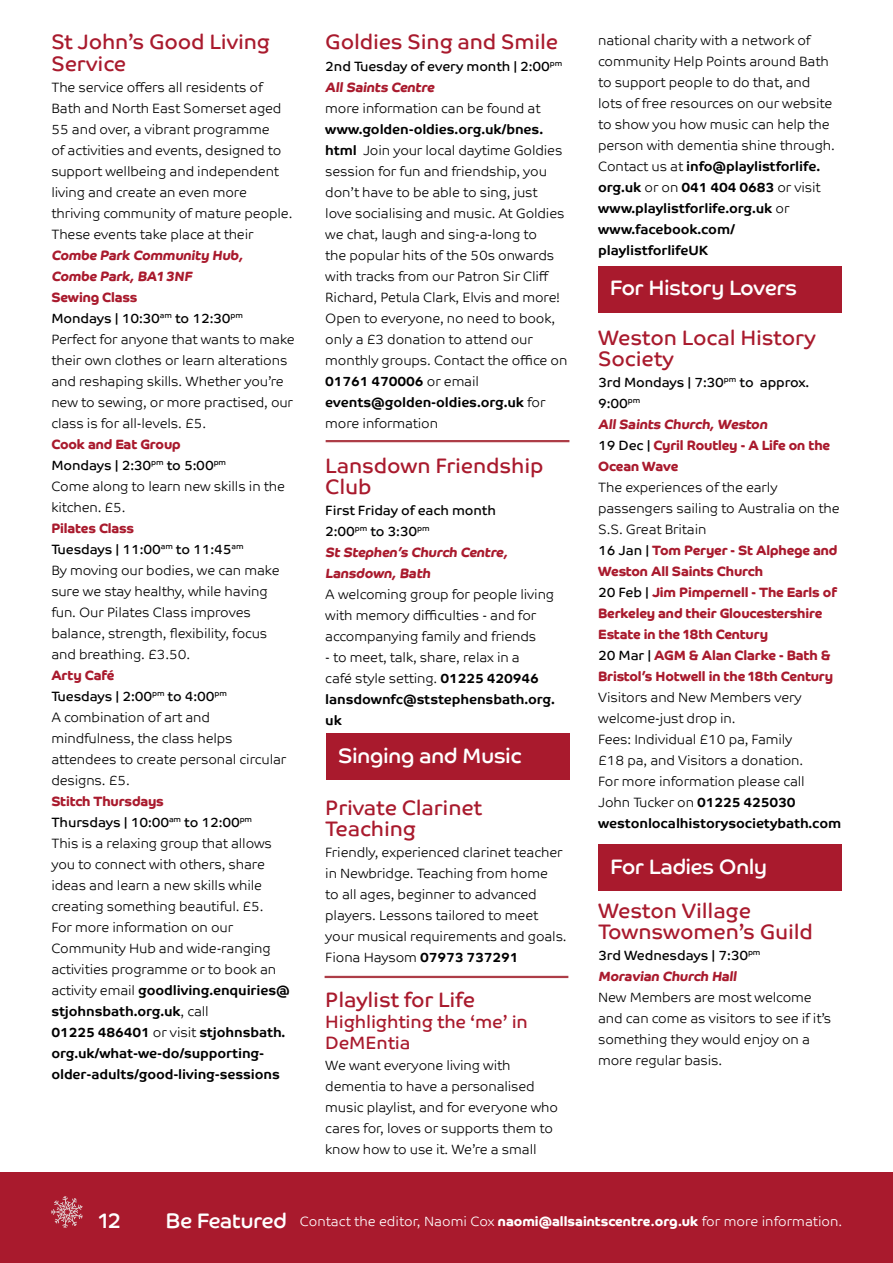
<style>
.page{position:relative;width:893px;height:1263px;background:#fff}
.page>*{position:absolute;margin:0;border:0;box-sizing:border-box;transform-origin:0 0}
.t1{font:21px/21px "Co Text";letter-spacing:-.01em;color:#a91a2d}
.t2{font:21px "Co Headline";color:#fff}
.t3{font:18px/21px "Co Text";letter-spacing:-.01em;color:#a91a2d}
.t4{font:300 13.5px/21px "Co Text";letter-spacing:-.01em;color:#000}
.t5{font:700 13.5px/21px "Co Headline";letter-spacing:-.01em;color:#a91a2d}
.t6{font:13.5px/21px "Co Text";letter-spacing:-.01em;color:#000}
.t7{font:300 13.5px "Co Text";color:#fff}
.s1{font-weight:400}
.s2{font-weight:700}
.s3{font-family:"Co Text";font-weight:400;color:#000}
.s4{font-family:"Co Headline";font-weight:400;font-size:21px}
.s5{font-family:"Co Headline";font-weight:700}
</style>
<div class="page">
<div style="left:0;top:1172px;width:893px;height:91px;background:#a91a2d"></div>
<svg style="left:51px;top:1196px;width:32px;height:32px"></svg>
<div style="left:598px;top:266px;width:244px;height:47px;background:#a91a2d"></div>
<div style="left:326px;top:733px;width:243px;height:47px;background:#a91a2d"></div>
<div style="left:598px;top:844px;width:244px;height:47px;background:#a91a2d"></div>
<hr style="left:326px;top:440px;width:243px;height:2px;background:#ad3d47">
<hr style="left:325px;top:976px;width:243px;height:2px;background:#ad3d47">
<h1 class="t1" style="left:51px;top:32px;width:220px">St John’s Good Living<br>Service</h1>
<p class="t4" style="left:51px;top:76px;width:243px">The service offers all residents of Bath and North East Somerset aged 55 and over, a vibrant programme<br>of activities and events, designed to support wellbeing and independent living and create an even more thriving community of mature people.<br>These events take place at their</p>
<p class="t5" style="left:51px;top:244px;width:196px">Combe Park Community Hub,<br>Combe Park,BA1 3NF<br>Sewing Class</p>
<p class="t4" style="left:51px;top:307px;width:245px"><span class="s1">Mondays | 10:30</span><sup>am</sup> <span class="s1">to 12:30</span><sup>pm<br></sup>Perfect for anyone that wants to make their own clothes or learn alterations and reshaping skills. Whether you’re new to sewing, or more practised, our class is for all-levels. £5.</p>
<p class="t5" style="left:51px;top:433px;width:131px">Cook and Eat Group</p>
<p class="t4" style="left:51px;top:454px;width:235px"><span class="s1">Mondays | 2:30</span><sup>pm</sup> <span class="s1">to 5:00</span><sup>pm<br></sup>Come along to learn new skills in the kitchen. £5.</p>
<p class="t5" style="left:51px;top:517px;width:84px">Pilates Class</p>
<p class="t4" style="left:51px;top:538px;width:230px"><span class="s1">Tuesdays | 11:00</span><sup>am</sup> <span class="s1">to 11:45</span><sup>am<br></sup>By moving our bodies, we can make sure we stay healthy, while having fun. Our Pilates Class improves balance, strength, flexibility, focus and breathing. £3.50.</p>
<p class="t5" style="left:51px;top:664px;width:65px">Arty Café</p>
<p class="t4" style="left:51px;top:685px;width:237px"><span class="s1">Tuesdays | 2:00</span><sup>pm</sup> <span class="s1">to 4:00</span><sup>pm<br></sup>A combination of art and mindfulness, the class helps attendees to create personal circular designs. £5.</p>
<p class="t5" style="left:51px;top:790px;width:114px">Stitch Thursdays</p>
<p class="t4" style="left:51px;top:811px;width:240px"><span class="s1">Thursdays | 10:00</span><sup>am</sup> <span class="s1">to 12:00</span><sup>pm<br></sup>This is a relaxing group that allows you to connect with others, share ideas and learn a new skills while creating something beautiful. £5.<br>For more information on our Community Hub and wide-ranging activities programme or to book an activity email <span class="s2">goodliving.enquiries@ stjohnsbath.org.uk</span>, call<br><span class="s2">01225 486401</span> or visit <span class="s2">stjohnsbath. org.uk/what-we-do/supporting&shy;older-adults/good-living-sessions</span></p>
<h1 class="t1" style="left:325px;top:32px;width:234px">Goldies Sing and Smile</h1>
<p class="t6" style="left:325px;top:55px;width:239px">2nd Tuesday of every month | 2:00<sup>pm</sup></p>
<p class="t5" style="left:325px;top:76px;width:113px">AllSaints Centre</p>
<p class="t4" style="left:325px;top:97px;width:217px">more information can be found at</p>
<p class="t4" style="left:325px;top:118px;width:244px"><span class="s2">www.golden-oldies.org.uk/bnes. html</span> Join your local daytime Goldies session for fun and friendship, you don’t have to be able to sing, just love socialising and music. At Goldies we chat, laugh and sing-a-long to<br>the popular hits of the 50s onwards with tracks from our Patron Sir Cliff Richard, Petula Clark, Elvis and more!<br>Open to everyone, no need to book, only a £3 donation to attend our monthly groups. Contact the office on <span class="s2">01761 470006</span> or email <span class="s2">events@golden-oldies.org.uk</span> for more information</p>
<h1 class="t1" style="left:325px;top:455px;width:220px">Lansdown Friendship<br>Club</h1>
<p class="t6" style="left:325px;top:499px;width:172px">First Friday of each month<br>2:00<sup>pm</sup> to 3:30<sup>pm</sup></p>
<p class="t5" style="left:325px;top:541px;width:187px">St Stephen’s Church Centre,<br>Lansdown,Bath</p>
<p class="t4" style="left:325px;top:583px;width:230px">A welcoming group for people living with memory difficulties - and for accompanying family and friends</p>
<p class="t4" style="left:325px;top:646px;width:231px">- to meet, talk, share, relax in a<br>café style setting. <span class="s2">01225 420946 lansdownfc@ststephensbath.org. uk</span></p>
<h1 class="t2" style="left:338px;top:743px;width:185px">Singing and Music</h1>
<h1 class="t1" style="left:325px;top:797px;width:159px">Private Clarinet<br>Teaching</h1>
<p class="t4" style="left:325px;top:841px;width:243px">Friendly, experienced clarinet teacher in Newbridge. Teaching from home<br>to all ages, beginner to advanced players. Lessons tailored to meet your musical requirements and goals.<br>Fiona Haysom <span class="s2">07973 737291</span></p>
<h1 class="t1" style="left:325px;top:989px;width:152px">Playlist for Life</h1>
<h2 class="t3" style="left:325px;top:1011px;width:204px">Highlighting the ‘me’ in<br>DeMEntia</h2>
<p class="t4" style="left:325px;top:1054px;width:234px">We want everyone living with dementia to have a personalised music playlist, and for everyone who cares for, loves or supports them to know how to use it. We’re a small</p>
<p class="t4" style="left:598px;top:29px;width:238px">national charity with a network of community Help Points around Bath to support people to do that, and lots of free resources on our website to show you how music can help the person with dementia shine through.<br>Contact us at <span class="s2">info@playlistforlife. org.uk</span> or on <span class="s2">041 404 0683</span> or visit <span class="s2">www.playlistforlife.org.uk</span> or <span class="s2">www.facebook.com/ playlistforlifeUK</span></p>
<h1 class="t2" style="left:610px;top:276px;width:188px">For History Lovers</h1>
<h1 class="t1" style="left:598px;top:327px;width:219px">Weston Local History<br>Society</h1>
<p class="t6" style="left:598px;top:371px;width:213px">3rd Mondays | 7:30<sup>pm</sup> to approx.<br>9:00<sup>pm</sup></p>
<p class="t5" style="left:598px;top:413px;width:233px">AllSaints Church,Weston<br><span class="s3">19 Dec |</span> Cyril Routley - A Life on the<br>Ocean Wave</p>
<p class="t4" style="left:598px;top:476px;width:243px">The experiences of the early passengers sailing to Australia on the<br>S.S. Great Britain</p>
<p class="t5" style="left:598px;top:539px;width:241px"><span class="s3">16 Jan |</span> Tom Peryer - St Alphege and<br>Weston All Saints Church<br><span class="s3">20 Feb |</span> Jim Pimpernell - The Earls of<br>Berkeley and their Gloucestershire<br>Estate in the 18th Century<br><span class="s3">20 Mar |</span> AGM &amp; Alan Clarke - Bath &amp;<br>Bristol’s Hotwell in the 18th Century</p>
<p class="t4" style="left:598px;top:686px;width:245px">Visitors and New Members very welcome-just drop in.<br>Fees: Individual £10 pa, Family<br>£18 pa, and Visitors a donation.<br>For more information please call<br>John Tucker on <span class="s2">01225 425030 westonlocalhistorysocietybath.com</span></p>
<h1 class="t2" style="left:611px;top:854px;width:158px">For Ladies Only</h1>
<h1 class="t1" style="left:598px;top:900px;width:216px">Weston Village<br>Townswomen’s Guild</h1>
<p class="t6" style="left:598px;top:944px;width:164px">3rd Wednesdays | 7:30<sup>pm</sup></p>
<p class="t5" style="left:598px;top:965px;width:143px">Moravian Church Hall</p>
<p class="t4" style="left:598px;top:986px;width:235px">New Members are most welcome and can come as visitors to see if it’s something they would enjoy on a more regular basis.</p>
<h1 class="t2" style="left:99px;top:1208px;width:23px">12</h1>
<p class="t7" style="left:166px;top:1213px;width:678px"><span class="s4">Be Featured</span> Contact the editor, Naomi Cox <span class="s5">naomi@allsaintscentre.org.uk</span> for more information.</p>
</div>
